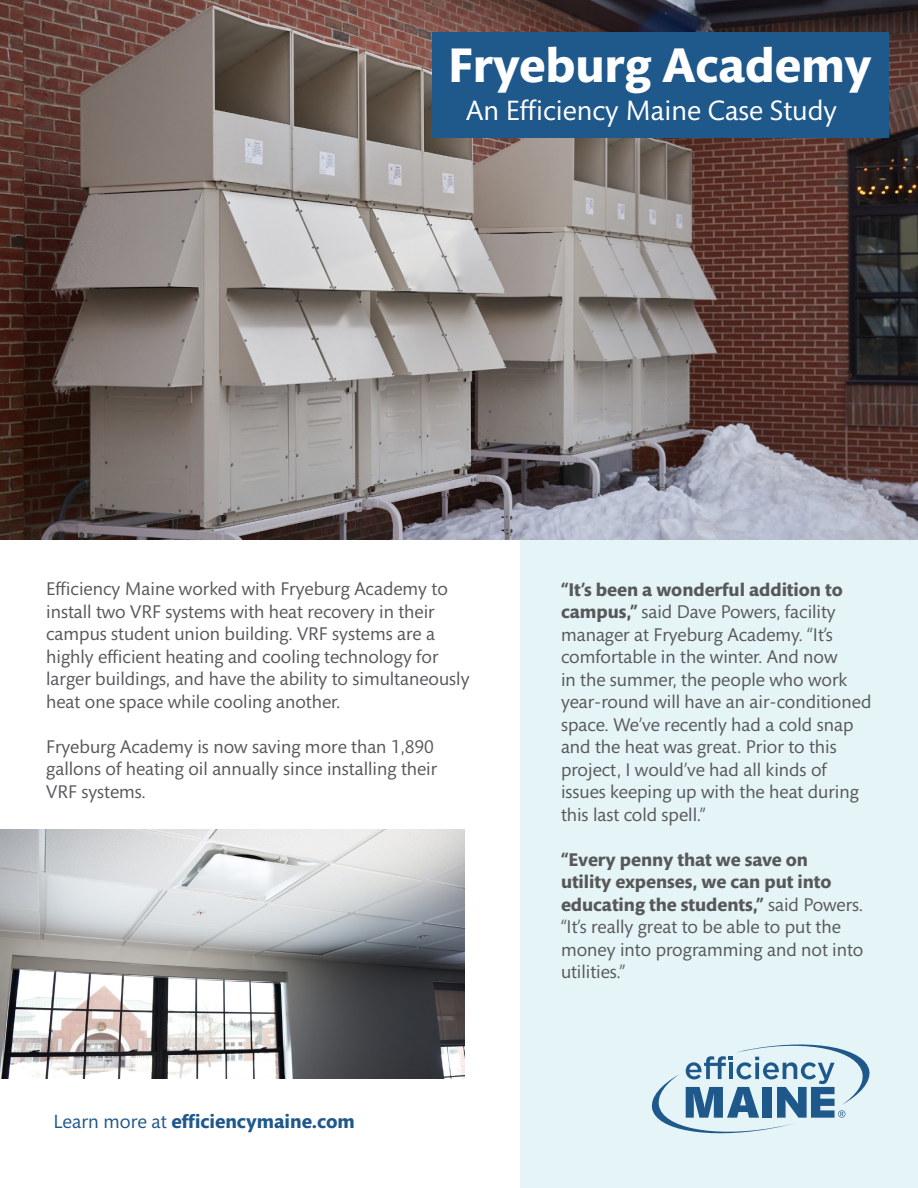
<style>
.page{position:relative;width:918px;height:1188px;background:#fff}
.page>*{position:absolute;margin:0;border:0;box-sizing:border-box;transform-origin:0 0}
.t1{font:700 49.5px "Mundo Sans Std";color:#fff}
.t2{font:28.5px "Mundo Sans Std";color:#fff}
.t3{font:700 19.5px "Mundo Sans Std";color:#1f588b}
.t4{font:18.75px/22.5px "Mundo Sans Std";color:#57585a}
.t5{font:700 18.75px "Mundo Sans Std";color:#57585a}
.s1{font-weight:400}
.s2{font-weight:700}
</style>
<div class="page">
<img style="left:0;top:0;width:918px;height:540px">
<div style="left:432px;top:32px;width:456px;height:106px;background:#1f588b"></div>
<div style="left:521px;top:540px;width:397px;height:648px;background:#e5f4f6"></div>
<svg style="left:651px;top:1044px;width:219px;height:90px"></svg>
<img style="left:0;top:830px;width:464px;height:248px">
<p class="t1" style="left:448px;top:38px;width:425px">Fryeburg Academy</p>
<p class="t2" style="left:466px;top:95px;width:372px">An Efficiency Maine Case Study</p>
<p class="t4" style="left:46px;top:578px;width:403px">Efficiency Maine worked with Fryeburg Academy to</p>
<p class="t4" style="left:46px;top:601px;width:390px">install two VRF systems with heat recovery in their</p>
<p class="t4" style="left:46px;top:623px;width:394px">campus student union building. VRF systems are a highly efficient heating and cooling technology for</p>
<p class="t4" style="left:46px;top:668px;width:425px">larger buildings, and have the ability to simultaneously heat one space while cooling another.</p>
<p class="t4" style="left:46px;top:736px;width:389px">Fryeburg Academy is now saving more than 1,890</p>
<p class="t4" style="left:46px;top:758px;width:393px">gallons of heating oil annually since installing their<br>VRF systems.</p>
<p class="t3" style="left:54px;top:1111px;width:303px"><span class="s1">Learn more at</span> efficiencymaine.com</p>
<p class="t4" style="left:561px;top:579px;width:312px"><span class="s2">“It’s been a wonderful addition to campus,”</span> said Dave Powers, facility manager at Fryeburg Academy. “It’s comfortable in the winter. And now<br>in the summer, the people who work year-round will have an air-conditioned space. We’ve recently had a cold snap and the heat was great. Prior to this project, I would’ve had all kinds of issues keeping up with the heat during this last cold spell.”</p>
<p class="t5" style="left:561px;top:849px;width:248px">“Every penny that we save on</p>
<p class="t4" style="left:561px;top:871px;width:304px"><span class="s2">utility expenses, we can put into educating the students,”</span> said Powers. “It’s really great to be able to put the money into programming and not into utilities.”</p>
</div>
